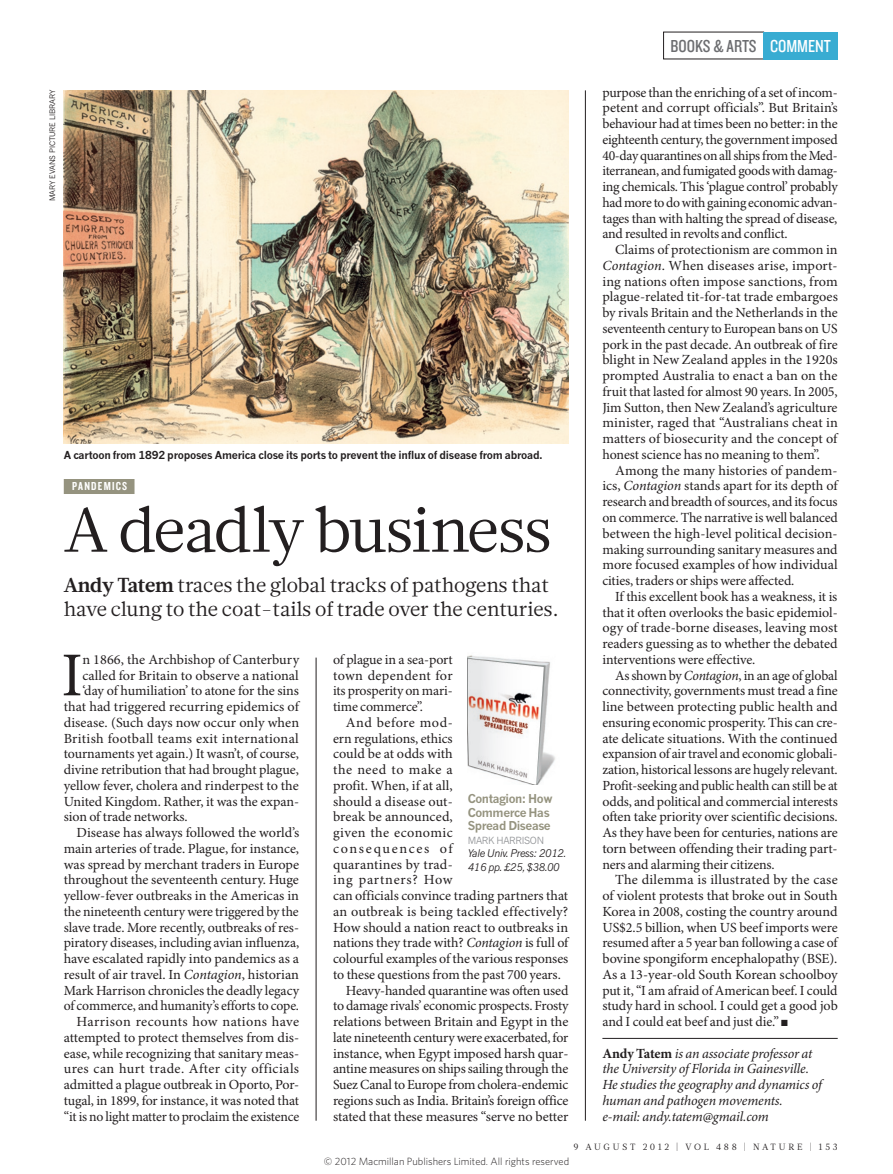
<style>
.page{position:relative;width:893px;height:1174px;background:#fff}
.page>*{position:absolute;margin:0;border:0;box-sizing:border-box;transform-origin:0 0}
.BOOKS_HEAD_42{font:63px "Glosa Math";letter-spacing:-.03em;color:#231f20}
.BODY_DROP_CAP{font:62.4px "Minion Pro";color:#231f20}
.BOOKS_INTRO{font:20.25px/23.7px "Glosa Math";letter-spacing:-.01em;color:#231f20}
.t1{font:18px "Knockout 29 Junior Ltweight";color:#6c6d70}
.t2{font:18px "Knockout 29 Junior Ltweight";color:#fff}
.BODY_INDENT{font:13.95px/15.8px "Minion Pro";letter-spacing:-.005em;color:#231f20;text-align:justify}
.BODY_DROP_CAP-2{font:13.95px "Minion Pro";color:#231f20}
.AUTHOR_DETAILS{font:italic 13.95px/15.8px "Minion Pro";letter-spacing:-.01em;color:#231f20}
.BODY_DROP_CAP-3{font:13.95px "Minion Pro";letter-spacing:.02em;color:#231f20}
.BOOK_TITLE{font:700 12px/13.5px "News Gothic MTOT";letter-spacing:-.035em;color:#95937f}
.SUBJECT_STRAP{font:12px "Knockout 49 Liteweight";letter-spacing:.1em;color:#fff}
.PIC_CAPTION{font:700 10.8px "News Gothic MTOT";letter-spacing:-.02em;color:#231f20}
.t3{font:300 10.5px "Whitney";color:#231f20}
.BOOK_DETAILS{font:italic 10.5px/13.5px "News Gothic MTOT";letter-spacing:-.035em;color:#231f20}
.BOOK_AUTHOR{font:9.75px "News Gothic MTOT";letter-spacing:-.03em;color:#939598}
.t4{font:9px "Glosa Math";letter-spacing:.3em;color:#231f20}
.PIC_CREDIT{font:7.5px "News Gothic MTOT";color:#231f20}
.s1{font-weight:700}
.s2{font-style:italic}
.s3{font-weight:700;font-style:normal}
</style>
<div class="page">
<hr style="left:602px;top:1038px;width:236px;height:1px;background:#231f20">
<div style="left:64px;top:479px;width:71px;height:15px;background:#95937f"></div>
<img style="left:468px;top:655px;width:87px;height:121px">
<svg style="left:468px;top:658px;width:76px;height:126px"></svg>
<img style="left:64px;top:90px;width:504px;height:353px">
<hr style="left:585px;top:90px;width:1px;height:1030px;background:#231f20">
<div style="left:763px;top:32px;width:75px;height:27px;background:#38acd2"></div>
<hr style="left:316px;top:657px;width:1px;height:463px;background:#231f20">
<p class="t1" style="left:670px;top:34px;width:88px">BOOKS &amp; ARTS</p>
<p class="t2" style="left:770px;top:34px;width:62px">COMMENT</p>
<p class="PIC_CREDIT" style="left:48px;top:201px;width:113px;rotate:-90deg">MARY EVANS PICTURE LIBRARY</p>
<p class="PIC_CAPTION" style="left:64px;top:448px;width:480px">A cartoon from 1892 proposes America close its ports to prevent the influx of disease from abroad.</p>
<p class="SUBJECT_STRAP" style="left:72px;top:479px;width:56px">PANDEMICS</p>
<p class="BOOKS_HEAD_42" style="left:64px;top:488px;width:489px">A deadly business</p>
<p class="BOOKS_INTRO" style="left:64px;top:574px;width:497px"><span class="s1">Andy Tatem</span> traces the global tracks of pathogens that have clung to the coat-tails of trade over the centuries.</p>
<p class="BODY_DROP_CAP" style="left:61px;top:638px;width:23px">I</p>
<p class="BODY_DROP_CAP-2" style="left:82px;top:651px;width:218px">n 1866, the Archbishop of Canterbury</p>
<p class="BODY_DROP_CAP-2" style="left:82px;top:666px;width:218px">called for Britain to observe a national</p>
<p class="BODY_DROP_CAP-2" style="left:82px;top:682px;width:218px">‘day of humiliation’ to atone for the sins</p>
<p class="BODY_DROP_CAP-2" style="left:64px;top:698px;width:237px">that had triggered recurring epidemics of</p>
<p class="BODY_DROP_CAP-2" style="left:64px;top:714px;width:237px">disease. (Such days now occur only when</p>
<p class="BODY_DROP_CAP-3" style="left:64px;top:729px;width:237px">British football teams exit international</p>
<p class="BODY_DROP_CAP-2" style="left:64px;top:745px;width:237px">tournaments yet again.) It wasn’t, of course,</p>
<p class="BODY_DROP_CAP-2" style="left:64px;top:761px;width:237px">divine retribution that had brought plague,</p>
<p class="BODY_DROP_CAP-2" style="left:64px;top:777px;width:237px">yellow fever, cholera and rinderpest to the</p>
<p class="BODY_DROP_CAP-2" style="left:64px;top:792px;width:237px">United Kingdom. Rather, it was the expan-</p>
<p class="BODY_DROP_CAP-2" style="left:64px;top:808px;width:125px">sion of trade networks.</p>
<p class="BODY_INDENT" style="left:64px;top:825px;width:237px;text-indent:13px">Disease has always followed the world’s main arteries of trade. Plague, for instance, was spread by merchant traders in Europe throughout the seventeenth century. Huge yellow-fever outbreaks in the Americas in the nineteenth century were triggered by the slave trade. More recently, outbreaks of res&shy;piratory diseases, including avian influenza, have escalated rapidly into pandemics as a result of air travel. In <span class="s2">Contagion</span>, historian Mark Harrison chronicles the deadly legacy of commerce, and humanity’s efforts to cope.</p>
<p class="BODY_INDENT" style="left:64px;top:1014px;width:237px;text-indent:13px">Harrison recounts how nations have attempted to protect themselves from dis&shy;ease, while recognizing that sanitary meas&shy;ures can hurt trade. After city officials admitted a plague outbreak in Oporto, Por&shy;tugal, in 1899, for instance, it was noted that “it is no light matter to proclaim the existence</p>
<p class="BODY_INDENT" style="left:333px;top:652px;width:121px">of plague in a sea-port town dependent for its prosperity on mari&shy;time commerce”.</p>
<p class="BODY_INDENT" style="left:333px;top:715px;width:237px;text-align:left;text-indent:13px">And before mod-<br>ern regulations, ethics<br>could be at odds with<br>the need to make a<br>profit. When, if at all,<br>should a disease out-<br>break be announced,<br>given the economic<br>consequences of<br>quarantines by trad-<br>ing partners? How<br>can officials convince trading partners that an outbreak is being tackled effectively?<br>How should a nation react to outbreaks in nations they trade with? <span class="s2">Contagion</span> is full of colourful examples of the various responses to these questions from the past 700 years.</p>
<p class="BODY_INDENT" style="left:333px;top:983px;width:237px;text-indent:13px">Heavy-handed quarantine was often used to damage rivals’ economic prospects. Frosty relations between Britain and Egypt in the late nineteenth century were exacerbated, for instance, when Egypt imposed harsh quar&shy;antine measures on ships sailing through the Suez Canal to Europe from cholera-endemic regions such as India. Britain’s foreign office stated that these measures “serve no better</p>
<p class="BOOK_TITLE" style="left:468px;top:792px;width:86px">Contagion: How<br>Commerce Has<br>Spread Disease</p>
<p class="BOOK_AUTHOR" style="left:468px;top:834px;width:78px">MARK HARRISON</p>
<p class="BOOK_DETAILS" style="left:468px;top:846px;width:100px">Yale Univ. Press: 2012.<br>416 pp. £25, $38.00</p>
<p class="BODY_INDENT" style="left:602px;top:85px;width:237px">purpose than the enriching of a set of incom&shy;petent and corrupt officials”. But Britain’s behaviour had at times been no better: in the eighteenth century, the government imposed 40-day quarantines on all ships from the Med&shy;iterranean, and fumigated goods with damag&shy;ing chemicals. This ‘plague control’ probably had more to do with gaining economic advan&shy;tages than with halting the spread of disease, and resulted in revolts and conflict.</p>
<p class="BODY_INDENT" style="left:602px;top:242px;width:237px;text-indent:13px">Claims of protectionism are common in <span class="s2">Contagion</span>. When diseases arise, import&shy;ing nations often impose sanctions, from plague-related tit-for-tat trade embargoes by rivals Britain and the Netherlands in the seventeenth century to European bans on US pork in the past decade. An outbreak of fire blight in New Zealand apples in the 1920s prompted Australia to enact a ban on the fruit that lasted for almost 90 years. In 2005, Jim Sutton, then New Zealand’s agriculture minister, raged that “Australians cheat in matters of biosecurity and the concept of honest science has no meaning to them”.</p>
<p class="BODY_INDENT" style="left:602px;top:463px;width:237px;text-indent:13px">Among the many histories of pandem&shy;ics, <span class="s2">Contagion</span> stands apart for its depth of research and breadth of sources, and its focus on commerce. The narrative is well balanced between the high-level political decision&shy;making surrounding sanitary measures and more focused examples of how individual cities, traders or ships were affected.</p>
<p class="BODY_INDENT" style="left:602px;top:589px;width:237px;text-indent:13px">If this excellent book has a weakness, it is that it often overlooks the basic epidemiol&shy;ogy of trade-borne diseases, leaving most readers guessing as to whether the debated interventions were effective.</p>
<p class="BODY_INDENT" style="left:602px;top:668px;width:237px;text-indent:13px">As shown by <span class="s2">Contagion</span>, in an age of global connectivity, governments must tread a fine line between protecting public health and ensuring economic prosperity. This can cre&shy;ate delicate situations. With the continued expansion of air travel and economic globali&shy;zation, historical lessons are hugely relevant.<br>Profit-seeking and public health can still be at odds, and political and commercial interests often take priority over scientific decisions.<br>As they have been for centuries, nations are torn between offending their trading part&shy;ners and alarming their citizens.</p>
<p class="BODY_INDENT" style="left:602px;top:872px;width:237px;text-indent:13px">The dilemma is illustrated by the case of violent protests that broke out in South Korea in 2008, costing the country around US$2.5 billion, when US beef imports were resumed after a 5 year ban following a case of bovine spongiform encephalopathy (BSE).<br>As a 13-year-old South Korean schoolboy put it, “I am afraid of American beef. I could study hard in school. I could get a good job and I could eat beef and just die.” ■</p>
<p class="AUTHOR_DETAILS" style="left:602px;top:1046px;width:221px"><span class="s3">Andy Tatem</span> is an associate professor at the University of Florida in Gainesville.<br>He studies the geography and dynamics of human and pathogen movements. e-mail: andy.tatem@gmail.com</p>
<p class="t4" style="left:573px;top:1141px;width:266px">9 AUGUST 2012 | VOL 488 | NATURE | 153</p>
<p class="t3" style="left:324px;top:1154px;width:247px">© 2012 Macmillan Publishers Limited. All rights reserved</p>
</div>
